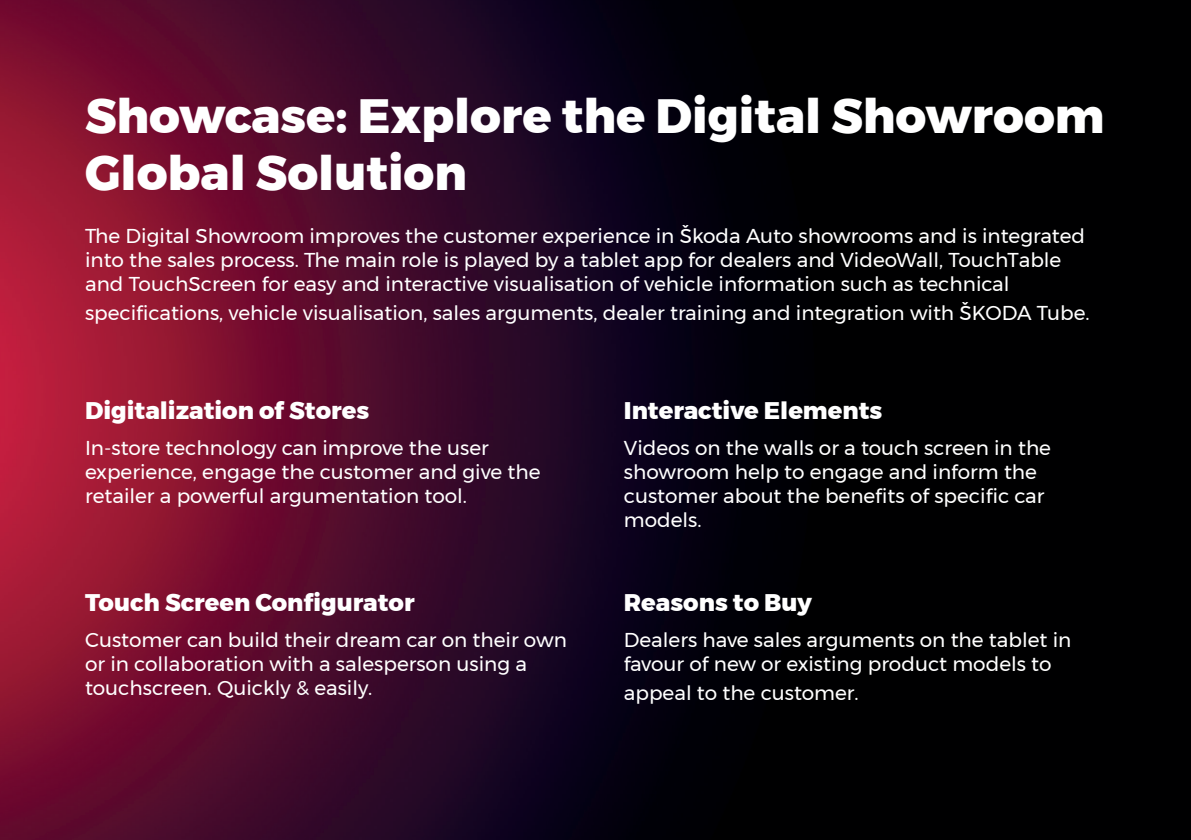
<style>
.page{position:relative;width:1191px;height:840px;background:#fff}
.page>*{position:absolute;margin:0;border:0;box-sizing:border-box;transform-origin:0 0}
.t1{font:800 48px/57.6px "Montserrat";color:#fff}
.t2{font:800 24px "Montserrat";color:#fff}
.t3{font:20px/24px "Montserrat";color:#fff}
</style>
<div class="page">
<img style="left:0;top:0;width:1191px;height:839px">
<h1 class="t1" style="left:85px;top:87px;width:1021px">Showcase: Explore the Digital Showroom<br>Global Solution</h1>
<p class="t3" style="left:85px;top:223px;width:1001px">The Digital Showroom improves the customer experience in Škoda Auto showrooms and is integrated into the sales process. The main role is played by a tablet app for dealers and VideoWall, TouchTable and TouchScreen for easy and interactive visualisation of vehicle information such as technical</p>
<p class="t3" style="left:85px;top:300px;width:1006px">specifications, vehicle visualisation, sales arguments, dealer training and integration with ŠKODA Tube.</p>
<p class="t2" style="left:85px;top:391px;width:286px">Digitalization of Stores</p>
<p class="t3" style="left:85px;top:435px;width:457px">In-store technology can improve the user experience, engage the customer and give the retailer a powerful argumentation tool.</p>
<p class="t2" style="left:85px;top:583px;width:331px">Touch Screen Configurator</p>
<p class="t3" style="left:85px;top:627px;width:483px">Customer can build their dream car on their own or in collaboration with a salesperson using a touchscreen. Quickly &amp; easily.</p>
<p class="t2" style="left:624px;top:391px;width:260px">Interactive Elements</p>
<p class="t3" style="left:624px;top:435px;width:429px">Videos on the walls or a touch screen in the showroom help to engage and inform the customer about the benefits of specific car models.</p>
<p class="t2" style="left:624px;top:583px;width:190px">Reasons to Buy</p>
<p class="t3" style="left:624px;top:627px;width:449px">Dealers have sales arguments on the tablet in favour of new or existing product models to</p>
<p class="t3" style="left:624px;top:680px;width:236px">appeal to the customer.</p>
</div>
